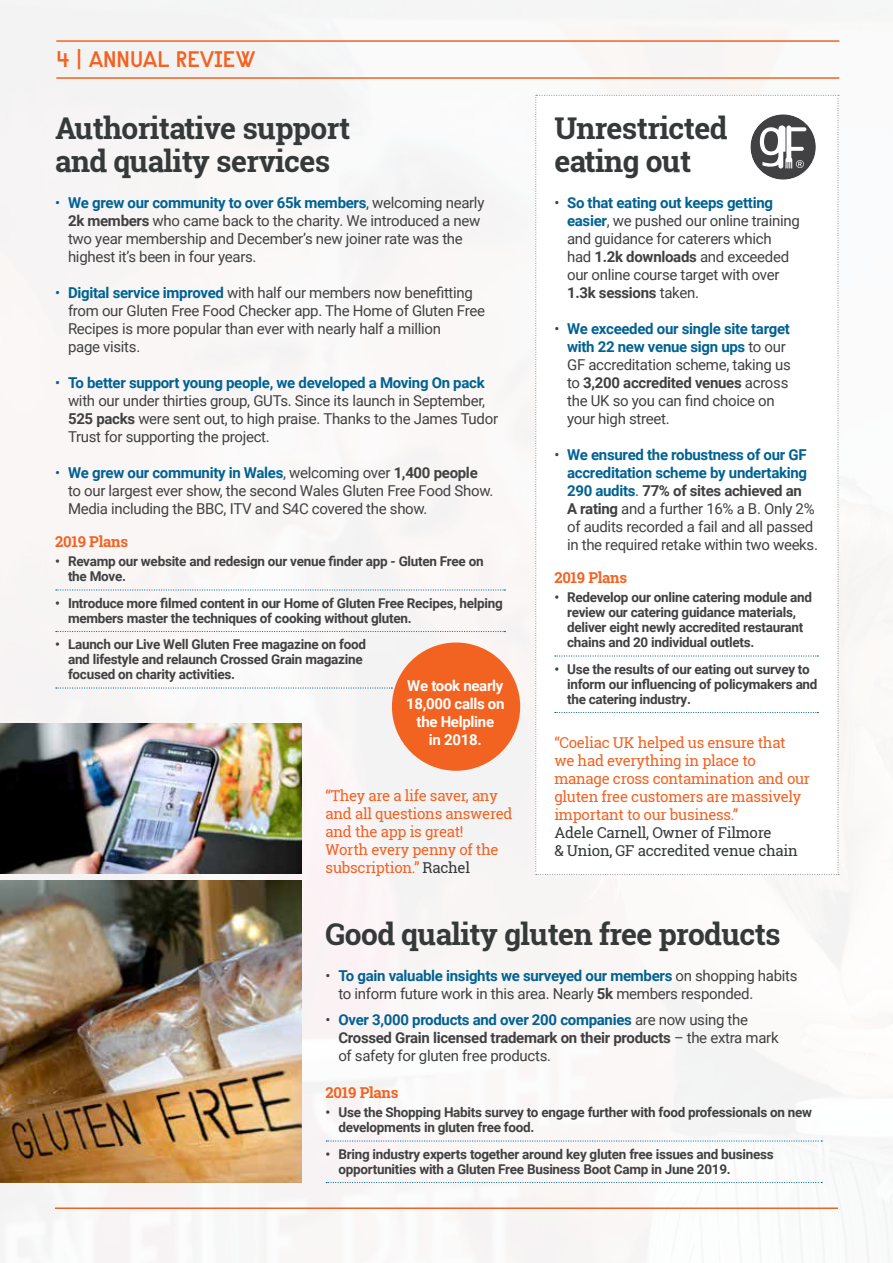
<style>
.page{position:relative;width:893px;height:1263px;background:#faf6f6}
.page>*{position:absolute;margin:0;border:0;box-sizing:border-box;transform-origin:0 0}
.t1{font:700 30px/33px "Roboto Slab";letter-spacing:-.02em;color:#36393a}
.t2{font:600 22.5px "Raisonne";letter-spacing:-.02em;color:#f26322}
.t3{font:15px/18px "Roboto";letter-spacing:-.02em;color:#414042}
.t4{font:15px/18px "Roboto Slab";letter-spacing:-.02em;color:#f26322}
.t5{font:15px/18px "Roboto Slab";letter-spacing:-.02em;color:#36393a}
.t6{font:700 15px/18px "Roboto";letter-spacing:-.02em;color:#fff;text-align:center}
.t7{font:700 15px "Roboto Slab";letter-spacing:-.02em;color:#f26322}
.t8{font:700 13.5px/15px "Roboto";letter-spacing:-.02em;color:#414042}
.s1{color:#006293}
.s2{font-weight:700;color:#006293}
.s3{font-weight:700}
.s4{color:#36393a}
</style>
<div class="page">
<hr style="left:55px;top:1207px;width:783px;height:2px;background:#f26322">
<hr style="left:56px;top:40px;width:783px;height:2px;background:#f26322">
<hr style="left:56px;top:77px;width:783px;height:2px;background:#f26322">
<svg style="left:56px;top:589px;width:449px;height:1px"></svg>
<svg style="left:56px;top:631px;width:449px;height:1px"></svg>
<svg style="left:56px;top:687px;width:336px;height:1px"></svg>
<svg style="left:326px;top:1140px;width:496px;height:1px"></svg>
<svg style="left:326px;top:1182px;width:496px;height:1px"></svg>
<div style="left:392px;top:642px;width:128px;height:129px;background:#f26322;border-radius:50%"></div>
<img style="left:0;top:881px;width:302px;height:302px">
<img style="left:0;top:724px;width:302px;height:150px">
<svg style="left:535px;top:95px;width:304px;height:780px"></svg>
<h2 class="t2" style="left:56px;top:44px;width:201px">4 | ANNUAL REVIEW</h2>
<h1 class="t1" style="left:55px;top:111px;width:296px">Authoritative support and quality services</h1>
<p class="t3" style="left:68px;top:193px;width:418px;text-indent:-13px"><span class="s1">•</span> <span class="s2">We grew our community to over 65k members</span>, welcoming nearly <span class="s3">2k members</span> who came back to the charity. We introduced a new two year membership and December’s new joiner rate was the highest it’s been in four years.</p>
<p class="t3" style="left:68px;top:283px;width:419px;text-indent:-13px"><span class="s1">•</span> <span class="s2">Digital service improved</span> with half our members now benefitting from our Gluten Free Food Checker app. The Home of Gluten Free Recipes is more popular than ever with nearly half a million<br>page visits.</p>
<p class="t3" style="left:68px;top:373px;width:431px;text-indent:-13px"><span class="s1">•</span> <span class="s2">To better support young people, we developed a Moving On pack </span>with our under thirties group, GUTs. Since its launch in September, <span class="s3">525 packs</span> were sent out, to high praise. Thanks to the James Tudor Trust for supporting the project.</p>
<p class="t3" style="left:68px;top:463px;width:427px;text-indent:-13px"><span class="s1">•</span> <span class="s2">We grew our community in Wales</span>, welcoming over <span class="s3">1,400 people </span>to our largest ever show, the second Wales Gluten Free Food Show.<br>Media including the BBC, ITV and S4C covered the show.</p>
<p class="t7" style="left:55px;top:531px;width:74px">2019 Plans</p>
<p class="t8" style="left:68px;top:553px;width:417px;text-indent:-13px">• Revamp our website and redesign our venue finder app - Gluten Free on the Move.</p>
<p class="t8" style="left:68px;top:595px;width:436px;text-indent:-13px">• Introduce more filmed content in our Home of Gluten Free Recipes, helping members master the techniques of cooking without gluten.</p>
<p class="t8" style="left:68px;top:636px;width:300px;text-indent:-13px">• Launch our Live Well Gluten Free magazine on food and lifestyle and relaunch Crossed Grain magazine focused on charity activities.</p>
<p class="t6" style="left:406px;top:676px;width:100px">We took nearly<br>18,000 calls on the Helpline<br>in 2018.</p>
<p class="t4" style="left:326px;top:786px;width:188px">“They are a life saver, any and all questions answered and the app is great!<br>Worth every penny of the subscription.” <span class="s4">Rachel</span></p>
<h1 class="t1" style="left:554px;top:111px;width:175px">Unrestricted eating out</h1>
<p class="t3" style="left:567px;top:193px;width:234px;text-indent:-13px">• <span class="s2">So that eating out keeps getting easier</span>, we pushed our online training and guidance for caterers which<br>had <span class="s3">1.2k downloads</span> and exceeded our online course target with over<br><span class="s3">1.3k sessions</span> taken.</p>
<p class="t3" style="left:567px;top:319px;width:225px;text-indent:-13px">• <span class="s2">We exceeded our single site target with 22 new venue sign ups</span> to our<br>GF accreditation scheme, taking us to <span class="s3">3,200 accredited venues</span> across the UK so you can find choice on your high street.</p>
<p class="t3" style="left:567px;top:445px;width:252px;text-indent:-13px">• <span class="s2">We ensured the robustness of our GF accreditation scheme by undertaking 290 audits</span>. <span class="s3">77% of sites achieved an<br>A rating</span> and a further 16% a B. Only 2% of audits recorded a fail and all passed in the required retake within two weeks.</p>
<p class="t7" style="left:554px;top:567px;width:74px">2019 Plans</p>
<p class="t8" style="left:567px;top:589px;width:246px;text-indent:-13px">• Redevelop our online catering module and review our catering guidance materials, deliver eight newly accredited restaurant chains and 20 individual outlets.</p>
<p class="t8" style="left:567px;top:661px;width:252px;text-indent:-13px">• Use the results of our eating out survey to inform our influencing of policymakers and the catering industry.</p>
<p class="t4" style="left:554px;top:733px;width:257px">“Coeliac UK helped us ensure that<br>we had everything in place to manage cross contamination and our gluten free customers are massively important to our business.”</p>
<p class="t5" style="left:554px;top:823px;width:245px">Adele Carnell, Owner of Filmore<br>&amp; Union, GF accredited venue chain</p>
<h1 class="t1" style="left:326px;top:917px;width:457px">Good quality gluten free products</h1>
<p class="t3" style="left:338px;top:966px;width:461px;text-indent:-13px">• <span class="s2">To gain valuable insights we surveyed our members</span> on shopping habits to inform future work in this area. Nearly <span class="s3">5k</span> members responded.</p>
<p class="t3" style="left:338px;top:1010px;width:442px;text-indent:-13px">• <span class="s2">Over 3,000 products and over 200 companies</span> are now using the<br><span class="s3">Crossed Grain licensed trademark on their products</span> – the extra mark of safety for gluten free products.</p>
<p class="t7" style="left:326px;top:1082px;width:74px">2019 Plans</p>
<p class="t8" style="left:338px;top:1104px;width:475px;text-indent:-13px">• Use the Shopping Habits survey to engage further with food professionals on new developments in gluten free food.</p>
<p class="t8" style="left:338px;top:1146px;width:437px;text-indent:-13px">• Bring industry experts together around key gluten free issues and business opportunities with a Gluten Free Business Boot Camp in June 2019.</p>
</div>
